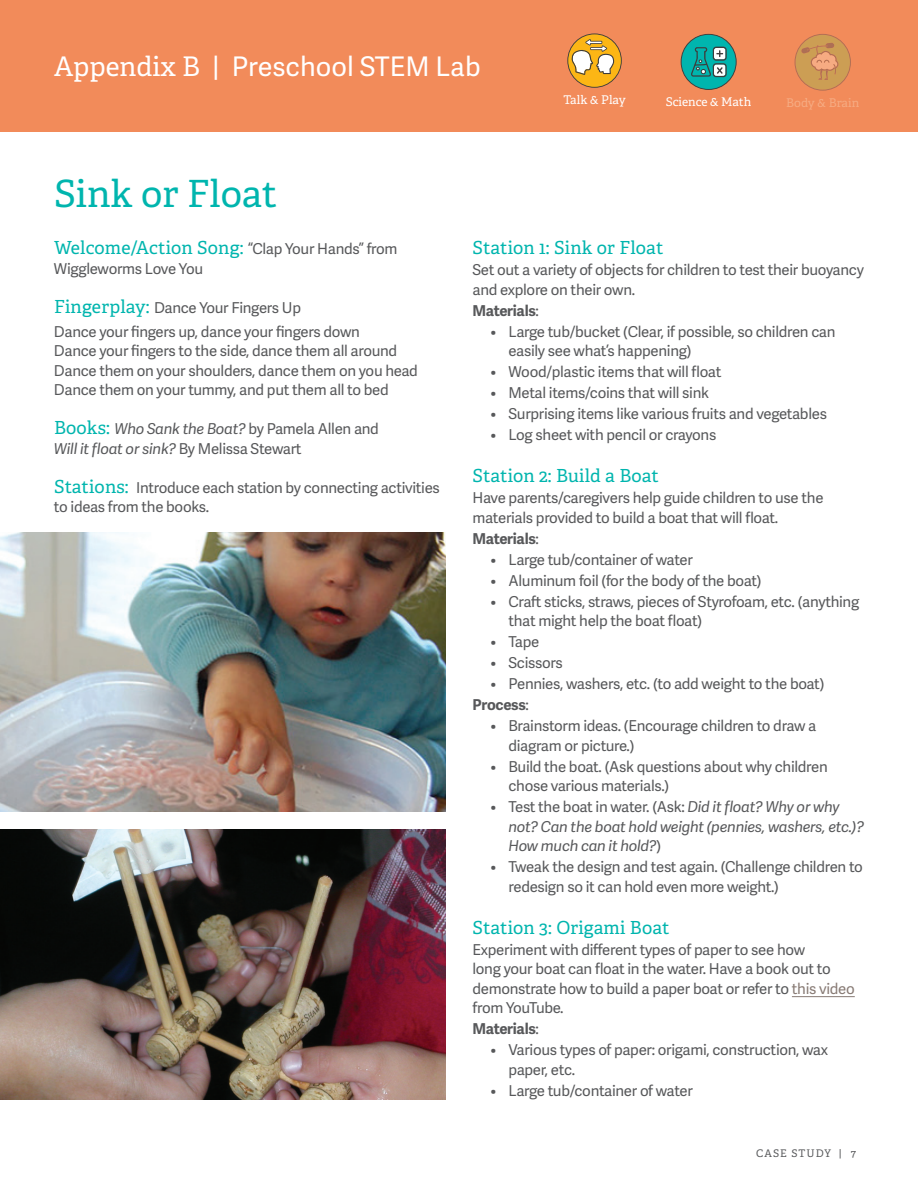
<style>
.page{position:relative;width:918px;height:1188px;background:#fff}
.page>*{position:absolute;margin:0;border:0;box-sizing:border-box;transform-origin:0 0}
.t1{font:37.5px "Adelle";color:#00b5ae}
.t2{font:27px "Adelle Sans";color:#fff}
.t3{font:18px "Adelle";letter-spacing:.01em;color:#00b5ae}
.t4{font:15px/19.5px "Adelle Sans";letter-spacing:-.02em;color:#57585a}
.t5{font:italic 15px/19.5px "Adelle Sans";letter-spacing:-.02em;color:#57585a}
.t6{font:700 15px "Adelle Sans";letter-spacing:-.02em;color:#57585a}
.t7{font:12px "Adelle";color:#fff}
.t8{font:12px "Adelle";color:#f6ab82}
.t9{font:10.5px "Adelle";letter-spacing:.1em;color:#57585a}
.s1{font-family:"Adelle"}
.s2{font-family:"Adelle Sans";font-size:15px;color:#57585a}
.s3{font-family:"Adelle";font-size:18px;color:#00b5ae}
.s4{font-family:"Adelle";font-style:normal;font-size:18px;color:#00b5ae}
.s5{font-style:normal}
.s6{font-weight:400}
.s7{font-weight:700}
.s8{color:#887b75}
</style>
<div class="page">
<img style="left:0;top:533px;width:445px;height:278px">
<div style="left:0;top:0;width:918px;height:132px;background:#f28b5a"></div>
<svg style="left:795px;top:34px;width:56px;height:57px"></svg>
<svg style="left:681px;top:34px;width:56px;height:56px"></svg>
<svg style="left:567px;top:33px;width:55px;height:55px"></svg>
<hr style="left:792px;top:996px;width:63px;height:1px;background:#887b75">
<img style="left:0;top:829px;width:445px;height:271px">
<h2 class="t2" style="left:54px;top:51px;width:428px"><span class="s1">Appendix B |</span> Preschool STEM Lab</h2>
<h1 class="t1" style="left:54px;top:170px;width:225px">Sink or Float</h1>
<p class="t7" style="left:563px;top:93px;width:64px">Talk &amp; Play</p>
<p class="t7" style="left:666px;top:94px;width:87px">Science &amp; Math</p>
<p class="t8" style="left:786px;top:95px;width:75px">Body &amp; Brain</p>
<p class="t3" style="left:54px;top:237px;width:345px">Welcome/Action Song: <span class="s2">“Clap Your Hands” from</span></p>
<p class="t4" style="left:54px;top:259px;width:151px">Wiggleworms Love You</p>
<p class="t4" style="left:54px;top:296px;width:307px;line-height:24px"><span class="s3">Fingerplay:</span> Dance Your Fingers Up<br>Dance your fingers up, dance your fingers down</p>
<p class="t4" style="left:54px;top:342px;width:365px">Dance your fingers to the side, dance them all around<br>Dance them on your shoulders, dance them on you head<br>Dance them on your tummy, and put them all to bed</p>
<p class="t5" style="left:54px;top:420px;width:326px"><span class="s4">Books:</span> Who Sank the Boat? <span class="s5">by Pamela Allen and<br></span>Will it float or sink? <span class="s5">By Melissa Stewart</span></p>
<p class="t4" style="left:54px;top:478px;width:387px"><span class="s3">Stations:</span> Introduce each station by connecting activities to ideas from the books.</p>
<p class="t3" style="left:472px;top:237px;width:192px">Station 1: Sink or Float</p>
<p class="t4" style="left:472px;top:261px;width:393px">Set out a variety of objects for children to test their buoyancy and explore on their own.</p>
<p class="t6" style="left:472px;top:302px;width:68px">Materials<span class="s6">:</span></p>
<p class="t4" style="left:508px;top:322px;width:329px;text-indent:-18px">• Large tub/bucket (Clear, if possible, so children can easily see what’s happening)</p>
<p class="t4" style="left:490px;top:363px;width:232px">• Wood/plastic items that will float</p>
<p class="t4" style="left:490px;top:384px;width:220px">• Metal items/coins that will sink</p>
<p class="t4" style="left:490px;top:405px;width:338px">• Surprising items like various fruits and vegetables</p>
<p class="t4" style="left:490px;top:426px;width:227px">• Log sheet with pencil or crayons</p>
<p class="t3" style="left:472px;top:465px;width:188px">Station 2: Build a Boat</p>
<p class="t4" style="left:472px;top:489px;width:353px">Have parents/caregivers help guide children to use the materials provided to build a boat that will float.</p>
<p class="t6" style="left:472px;top:530px;width:68px">Materials<span class="s6">:</span></p>
<p class="t4" style="left:490px;top:550px;width:204px">• Large tub/container of water</p>
<p class="t4" style="left:490px;top:571px;width:273px">• Aluminum foil (for the body of the boat)</p>
<p class="t4" style="left:508px;top:592px;width:352px;text-indent:-18px">• Craft sticks, straws, pieces of Styrofoam, etc. (anything that might help the boat float)</p>
<p class="t4" style="left:490px;top:633px;width:50px">• Tape</p>
<p class="t4" style="left:490px;top:654px;width:74px">• Scissors</p>
<p class="t4" style="left:472px;top:674px;width:353px;line-height:21px;text-indent:18px">• Pennies, washers, etc. (to add weight to the boat)<br><span class="s7">Process</span>:</p>
<p class="t4" style="left:508px;top:717px;width:309px;text-indent:-18px">• Brainstorm ideas. (Encourage children to draw a diagram or picture.)</p>
<p class="t4" style="left:508px;top:757px;width:321px;text-indent:-18px">• Build the boat. (Ask questions about why children chose various materials.)</p>
<p class="t5" style="left:508px;top:798px;width:357px;text-indent:-18px"><span class="s5">• Test the boat in water. (Ask:</span> Did it float? Why or why not? Can the boat hold weight (pennies, washers, etc.)?<br>How much can it hold?<span class="s5">)</span></p>
<p class="t4" style="left:508px;top:858px;width:356px;text-indent:-18px">• Tweak the design and test again. (Challenge children to redesign so it can hold even more weight.)</p>
<p class="t3" style="left:472px;top:916px;width:199px">Station 3: Origami Boat</p>
<p class="t4" style="left:472px;top:940px;width:384px">Experiment with different types of paper to see how<br>long your boat can float in the water. Have a book out to demonstrate how to build a paper boat or refer to <span class="s8">this video </span>from YouTube.</p>
<p class="t6" style="left:472px;top:1020px;width:68px">Materials<span class="s6">:</span></p>
<p class="t4" style="left:508px;top:1041px;width:321px;text-indent:-18px">• Various types of paper: origami, construction, wax paper, etc.</p>
<p class="t4" style="left:490px;top:1081px;width:204px">• Large tub/container of water</p>
<p class="t9" style="left:756px;top:1147px;width:101px">CASE STUDY | 7</p>
</div>
